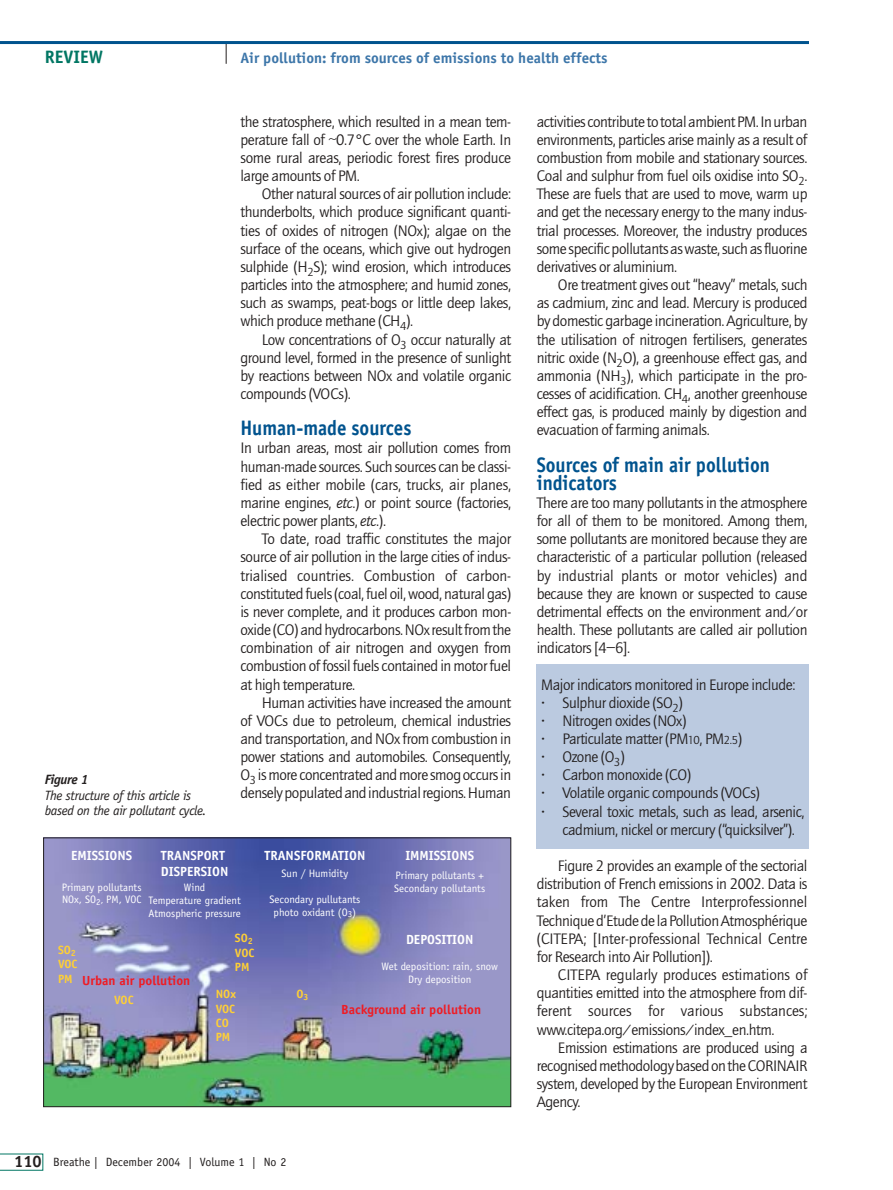
<style>
.page{position:relative;width:893px;height:1190px;background:#fff}
.page>*{position:absolute;margin:0;border:0;box-sizing:border-box;transform-origin:0 0}
.t1{font:700 21px/18.1px "Officina Sans";color:#00538e;scale:.9 1}
.t2{font:700 18px "Officina Sans";color:#007663}
.t3{font:15.75px/18.1px "Quay";letter-spacing:-.025em;color:#231f1f;text-align:justify}
.t4{font:700 15px "Officina Sans";color:#3d76a9}
.t5{font:italic 13.5px/15.8px "Officina Sans";letter-spacing:-.025em;color:#231f1f}
.t6{font:italic 700 13.5px "Officina Sans";letter-spacing:-.03em;color:#231f1f}
.t7{font:700 13.35px/16px "Officina Sans";color:#fff}
.t8{font:700 13.2px "Officina Sans";color:#ee1c24}
.t9{font:12px "Officina Sans";color:#231f1f}
.t10{font:700 12px/14.4px "Officina Sans";color:#ffd035}
.t11{font:10.8px/12.9px "Officina Sans";color:#fff;text-align:center}
.s1{font-size:15px}
.s2{font-family:"Quay Itlic"}
.s3{font-size:9px}
.s4{font-weight:700;font-size:16.5px}
.s5{font-size:12px}
</style>
<div class="page">
<svg style="left:226px;top:44px;width:1px;height:20px"></svg>
<svg style="left:0;top:1153px;width:43px;height:17px"></svg>
<hr style="left:0;top:41px;width:809px;height:3px;background:#00538e">
<img style="left:45px;top:839px;width:464px;height:266px">
<div style="left:43px;top:837px;width:468px;height:270px;border:1px solid #231f1f"></div>
<div style="left:536px;top:664px;width:273px;height:185px;background:#bbcae0"></div>
<p class="t2" style="left:45px;top:50px;width:60px">REVIEW</p>
<p class="t4" style="left:240px;top:52px;width:368px">Air pollution: from sources of emissions to health effects</p>
<p class="t6" style="left:45px;top:774px;width:45px">Figure 1</p>
<p class="t5" style="left:45px;top:788px;width:163px">The structure of this article is based on the air pollutant cycle.</p>
<p class="t3" style="left:240px;top:114px;width:272px">the stratosphere, which resulted in a mean tem&shy;perature fall of ~0.7°C over the whole Earth. In some rural areas, periodic forest fires produce large amounts of PM.</p>
<p class="t3" style="left:240px;top:186px;width:272px;text-indent:21px">Other natural sources of air pollution include: thunderbolts, which produce significant quanti&shy;ties of oxides of nitrogen (NO<span class="s1">x</span>); algae on the surface of the oceans, which give out hydrogen sulphide (H<sub>2</sub>S); wind erosion, which introduces particles into the atmosphere; and humid zones, such as swamps, peat-bogs or little deep lakes, which produce methane (CH<sub>4</sub>).</p>
<p class="t3" style="left:240px;top:332px;width:272px;text-indent:21px">Low concentrations of O<sub>3</sub> occur naturally at ground level, formed in the presence of sunlight by reactions between NO<span class="s1">x</span> and volatile organic compounds (VOCs).</p>
<h1 class="t1" style="left:240px;top:421px;width:191px">Human-made sources</h1>
<p class="t3" style="left:240px;top:440px;width:272px">In urban areas, most air pollution comes from human-made sources. Such sources can be classi&shy;fied as either mobile (cars, trucks, air planes, marine engines, <span class="s2">etc</span>.) or point source (factories, electric power plants, <span class="s2">etc</span>.).</p>
<p class="t3" style="left:240px;top:531px;width:272px;text-indent:21px">To date, road traffic constitutes the major source of air pollution in the large cities of indus&shy;trialised countries. Combustion of carbon&shy;constituted fuels (coal, fuel oil, wood, natural gas) is never complete, and it produces carbon mon&shy;oxide (CO) and hydrocarbons. NO<span class="s1">x</span> result from the combination of air nitrogen and oxygen from combustion of fossil fuels contained in motor fuel at high temperature.</p>
<p class="t3" style="left:240px;top:695px;width:272px;text-indent:21px">Human activities have increased the amount of VOCs due to petroleum, chemical industries and transportation, and NO<span class="s1">x</span> from combustion in power stations and automobiles. Consequently, O<sub>3</sub> is more concentrated and more smog occurs in densely populated and industrial regions. Human</p>
<p class="t7" style="left:71px;top:848px;width:62px">EMISSIONS</p>
<p class="t7" style="left:161px;top:848px;width:69px">TRANSPORT<br>DISPERSION</p>
<p class="t7" style="left:264px;top:848px;width:102px">TRANSFORMATION</p>
<p class="t7" style="left:405px;top:848px;width:70px">IMMISSIONS</p>
<p class="t11" style="left:62px;top:881px;width:81px;text-align:left">Primary pollutants<br>NOx, SO<sub>2</sub><span class="s3">,</span> PM, VOC</p>
<p class="t11" style="left:148px;top:882px;width:94px">Wind<br>Temperature gradient<br>Atmospheric pressure</p>
<p class="t11" style="left:281px;top:867px;width:68px">Sun / Humidity</p>
<p class="t11" style="left:269px;top:893px;width:93px">Secondary pullutants photo oxidant (O<sub>3</sub>)</p>
<p class="t11" style="left:394px;top:869px;width:93px;text-align:left">Primary pollutants +<br>Secondary pollutants</p>
<p class="t10" style="left:58px;top:943px;width:21px">SO<sub>2<br></sub>VOC<br>PM</p>
<p class="t10" style="left:235px;top:932px;width:21px">SO<sub>2<br></sub>VOC<br>PM</p>
<p class="t10" style="left:216px;top:988px;width:22px">NOx<br>VOC<br>CO<br>PM</p>
<p class="t10" style="left:296px;top:987px;width:14px">O<sub>3</sub></p>
<p class="t8" style="left:82px;top:975px;width:110px">Urban air pollution</p>
<p class="t10" style="left:114px;top:993px;width:21px">VOC</p>
<p class="t7" style="left:406px;top:933px;width:69px">DEPOSITION</p>
<p class="t11" style="left:381px;top:961px;width:118px">Wet deposition: rain, snow<br>Dry deposition</p>
<p class="t8" style="left:341px;top:1004px;width:141px">Background air pollution</p>
<p class="t9" style="left:14px;top:1157px;width:274px"><span class="s4">110</span> Breathe | December 2004 | Volume 1 | No 2</p>
<p class="t3" style="left:536px;top:114px;width:272px">activities contribute to total ambient PM. In urban environments, particles arise mainly as a result of combustion from mobile and stationary sources.<br>Coal and sulphur from fuel oils oxidise into SO<sub>2</sub>.<br>These are fuels that are used to move, warm up and get the necessary energy to the many indus&shy;trial processes. Moreover, the industry produces some specific pollutants as waste, such as fluorine derivatives or aluminium.</p>
<p class="t3" style="left:536px;top:277px;width:272px;text-indent:21px">Ore treatment gives out “heavy” metals, such as cadmium, zinc and lead. Mercury is produced by domestic garbage incineration. Agriculture, by the utilisation of nitrogen fertilisers, generates nitric oxide (N<sub>2</sub>O), a greenhouse effect gas, and ammonia (NH<sub>3</sub>), which participate in the pro&shy;cesses of acidification. CH<sub>4</sub>, another greenhouse effect gas, is produced mainly by digestion and evacuation of farming animals.</p>
<h1 class="t1" style="left:536px;top:457px;width:261px">Sources of main air pollution indicators</h1>
<p class="t3" style="left:536px;top:495px;width:272px">There are too many pollutants in the atmosphere for all of them to be monitored. Among them, some pollutants are monitored because they are characteristic of a particular pollution (released by industrial plants or motor vehicles) and because they are known or suspected to cause detrimental effects on the environment and/or health. These pollutants are called air pollution indicators [4–6].</p>
<p class="t3" style="left:541px;top:676px;width:256px">Major indicators monitored in Europe include:</p>
<p class="t3" style="left:541px;top:695px;width:143px">• Sulphur dioxide (SO<sub>2</sub>)</p>
<p class="t3" style="left:541px;top:713px;width:147px">• Nitrogen oxides (NO<span class="s1">x</span>)</p>
<p class="t3" style="left:541px;top:731px;width:202px">• Particulate matter (PM<span class="s5">10</span>, PM<span class="s5">2.5</span>)</p>
<p class="t3" style="left:541px;top:749px;width:85px">• Ozone (O<sub>3</sub>)</p>
<p class="t3" style="left:541px;top:767px;width:152px">• Carbon monoxide (CO)</p>
<p class="t3" style="left:541px;top:785px;width:220px">• Volatile organic compounds (VOCs)</p>
<p class="t3" style="left:562px;top:803px;width:243px;text-indent:-21px">• Several toxic metals, such as lead, arsenic, cadmium, nickel or mercury (“quicksilver”).</p>
<p class="t3" style="left:536px;top:858px;width:272px;text-indent:21px">Figure 2 provides an example of the sectorial distribution of French emissions in 2002. Data is taken from The Centre Interprofessionnel Technique d’Etude de la Pollution Atmosphérique (CITEPA; [Inter-professional Technical Centre for Research into Air Pollution]).</p>
<p class="t3" style="left:536px;top:967px;width:272px;text-indent:21px">CITEPA regularly produces estimations of quantities emitted into the atmosphere from dif&shy;ferent sources for various substances; www.citepa.org/emissions/index_en.htm.</p>
<p class="t3" style="left:536px;top:1039px;width:272px;text-indent:21px">Emission estimations are produced using a recognised methodology based on the CORINAIR system, developed by the European Environment Agency.</p>
</div>
